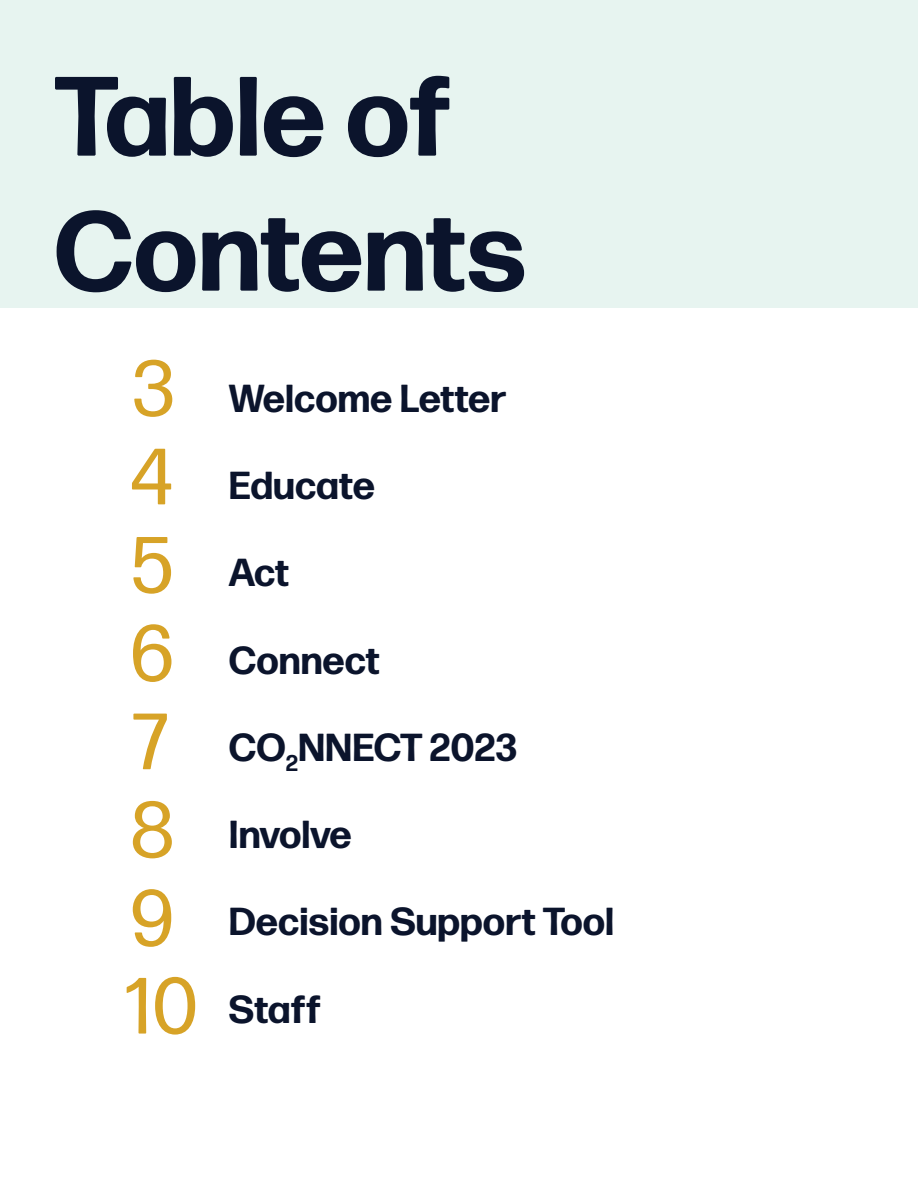
<style>
.page{position:relative;width:918px;height:1188px;background:#fff}
.page>*{position:absolute;margin:0;border:0;box-sizing:border-box;transform-origin:0 0}
.t1{font:700 112.5px/135px "Forma DJR Text";color:#0b142c}
.t2{font:79.5px/88.2px "Forma DJR Text";color:#d7a327}
.t3{font:700 39px "Forma DJR Text";color:#0b142c}
</style>
<div class="page">
<div style="left:0;top:0;width:918px;height:308px;background:#e7f4f0"></div>
<h1 class="t1" style="left:54px;top:46px;width:474px">Table of<br>Contents</h1>
<h2 class="t2" style="left:125px;top:342px;width:75px">3<br>4<br>5<br>6<br>7<br>8<br>9<br>10</h2>
<p class="t3" style="left:229px;top:373px;width:279px">Welcome Letter</p>
<p class="t3" style="left:229px;top:460px;width:148px">Educate</p>
<p class="t3" style="left:229px;top:547px;width:62px">Act</p>
<p class="t3" style="left:229px;top:635px;width:152px">Connect</p>
<p class="t3" style="left:229px;top:722px;width:290px">CO<sub>2</sub>NNECT 2023</p>
<p class="t3" style="left:229px;top:809px;width:124px">Involve</p>
<p class="t3" style="left:229px;top:897px;width:387px">Decision Support Tool</p>
<p class="t3" style="left:229px;top:984px;width:94px">Staff</p>
</div>
